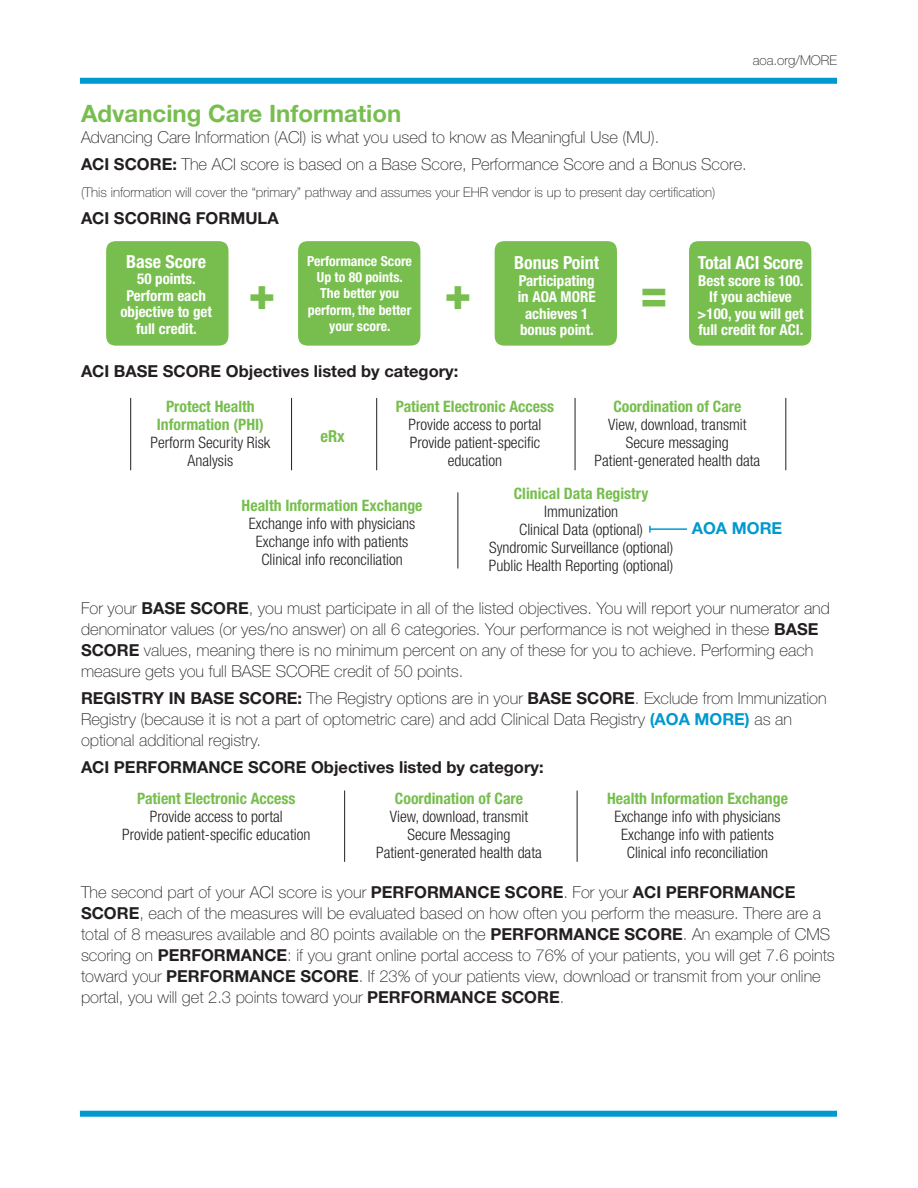
<style>
.page{position:relative;width:918px;height:1188px;background:#fff}
.page>*{position:absolute;margin:0;border:0;box-sizing:border-box;transform-origin:0 0}
.t1{font:800 45.15px "Helvetica Neue";color:#77be4e}
.t2{font:700 24px "Helvetica Neue";color:#77be4e}
.t3{font:700 condensed 18px "Helvetica Neue";color:#fff}
.t4{font:100 16.5px/21px "Helvetica Neue";color:#231f20}
.t5{font:700 16.5px "Helvetica Neue";color:#231f20}
.t6{font:700 16.5px "Helvetica Neue";color:#0099cf}
.t7{font:700 condensed 16.5px "Helvetica Neue";color:#77be4e}
.t8{font:300 condensed 15.75px/18px "Helvetica Neue";color:#231f20;text-align:center}
.t9{font:700 condensed 15.75px/18px "Helvetica Neue";color:#77be4e;text-align:center}
.t10{font:700 condensed 15px/16.5px "Helvetica Neue";color:#fff;text-align:center}
.t11{font:700 condensed 13.8px/16.2px "Helvetica Neue";color:#fff;text-align:center}
.t12{font:100 13.5px "Helvetica Neue";color:#231f20}
.s1{font-weight:700}
.s2{font-weight:700;color:#0099cf}
</style>
<div class="page">
<div style="left:689px;top:241px;width:122px;height:105px;background:#77be4e;border-radius:10px"></div>
<div style="left:495px;top:241px;width:122px;height:105px;background:#77be4e;border-radius:10px"></div>
<div style="left:298px;top:241px;width:122px;height:105px;background:#77be4e;border-radius:10px"></div>
<div style="left:80px;top:78px;width:757px;height:6px;background:#0099cf"></div>
<div style="left:106px;top:241px;width:122px;height:105px;background:#77be4e;border-radius:10px"></div>
<hr style="left:291px;top:398px;width:1px;height:72px;background:#231f20">
<hr style="left:130px;top:398px;width:1px;height:72px;background:#231f20">
<hr style="left:650px;top:528px;width:37px;height:2px;background:#0099cf">
<svg style="left:649px;top:526px;width:2px;height:7px"></svg>
<hr style="left:575px;top:398px;width:1px;height:72px;background:#231f20">
<hr style="left:376px;top:398px;width:1px;height:72px;background:#231f20">
<hr style="left:785px;top:398px;width:1px;height:72px;background:#231f20">
<hr style="left:458px;top:492px;width:1px;height:77px;background:#231f20">
<hr style="left:344px;top:791px;width:1px;height:71px;background:#231f20">
<hr style="left:577px;top:791px;width:1px;height:71px;background:#231f20">
<div style="left:80px;top:1111px;width:757px;height:6px;background:#0099cf"></div>
<p class="t12" style="left:753px;top:52px;width:86px">aoa.org/MORE</p>
<p class="t2" style="left:81px;top:99px;width:322px">Advancing Care Information</p>
<p class="t4" style="left:81px;top:127px;width:580px">Advancing Care Information (ACI) is what you used to know as Meaningful Use (MU).</p>
<p class="t4" style="left:81px;top:154px;width:667px"><span class="s1">ACI SCORE:</span> The ACI score is based on a Base Score, Performance Score and a Bonus Score.</p>
<p class="t12" style="left:81px;top:185px;width:636px">(This information will cover the “primary” pathway and assumes your EHR vendor is up to present day certification)</p>
<p class="t5" style="left:81px;top:208px;width:199px">ACI SCORING FORMULA</p>
<p class="t3" style="left:126px;top:250px;width:81px">Base Score</p>
<p class="t10" style="left:137px;top:270px;width:60px">50 points.</p>
<p class="t10" style="left:120px;top:287px;width:93px">Perform each objective to get</p>
<p class="t10" style="left:136px;top:320px;width:62px">full credit.</p>
<p class="t11" style="left:307px;top:253px;width:106px">Performance Score</p>
<p class="t11" style="left:308px;top:269px;width:105px">Up to 80 points.<br>The better you perform, the better your score.</p>
<p class="t3" style="left:514px;top:252px;width:87px">Bonus Point</p>
<p class="t10" style="left:518px;top:272px;width:79px">Participating in AOA MORE achieves 1 bonus point.</p>
<p class="t1" style="left:249px;top:266px;width:29px">+</p>
<p class="t1" style="left:445px;top:266px;width:29px">+</p>
<p class="t1" style="left:640px;top:266px;width:29px">=</p>
<p class="t5" style="left:81px;top:361px;width:379px">ACI BASE SCORE Objectives listed by category:</p>
<p class="t3" style="left:698px;top:252px;width:107px">Total ACI Score</p>
<p class="t10" style="left:698px;top:272px;width:107px">Best score is 100.</p>
<p class="t10" style="left:698px;top:288px;width:108px">If you achieve &gt;100, you will get full credit for ACI.</p>
<p class="t9" style="left:157px;top:397px;width:108px">Protect Health<br>Information (PHI)</p>
<p class="t8" style="left:150px;top:433px;width:121px">Perform Security Risk<br>Analysis</p>
<p class="t7" style="left:320px;top:426px;width:26px">eRx</p>
<p class="t9" style="left:396px;top:397px;width:160px">Patient Electronic Access</p>
<p class="t8" style="left:409px;top:415px;width:134px">Provide access to portal</p>
<p class="t8" style="left:410px;top:433px;width:132px">Provide patient-specific education</p>
<p class="t9" style="left:613px;top:397px;width:130px">Coordination of Care</p>
<p class="t8" style="left:608px;top:415px;width:140px">View, download, transmit</p>
<p class="t8" style="left:626px;top:433px;width:105px">Secure messaging</p>
<p class="t8" style="left:595px;top:451px;width:167px">Patient-generated health data</p>
<p class="t9" style="left:242px;top:496px;width:182px">Health Information Exchange</p>
<p class="t8" style="left:249px;top:514px;width:168px">Exchange info with physicians</p>
<p class="t8" style="left:256px;top:532px;width:154px">Exchange info with patients</p>
<p class="t8" style="left:261px;top:550px;width:143px">Clinical info reconciliation</p>
<p class="t9" style="left:514px;top:484px;width:136px">Clinical Data Registry</p>
<p class="t8" style="left:544px;top:502px;width:76px">Immunization</p>
<p class="t8" style="left:519px;top:520px;width:125px">Clinical Data (optional)</p>
<p class="t8" style="left:489px;top:538px;width:186px">Syndromic Surveillance (optional)</p>
<p class="t8" style="left:489px;top:556px;width:186px">Public Health Reporting (optional)</p>
<p class="t6" style="left:692px;top:518px;width:92px">AOA MORE</p>
<p class="t4" style="left:81px;top:598px;width:751px">For your <span class="s1">BASE SCORE</span>, you must participate in all of the listed objectives. You will report your numerator and denominator values (or yes/no answer) on all 6 categories. Your performance is not weighed in these <span class="s1">BASE SCORE</span> values, meaning there is no minimum percent on any of these for you to achieve. Performing each measure gets you full BASE SCORE credit of 50 points.</p>
<p class="t4" style="left:81px;top:688px;width:747px"><span class="s1">REGISTRY IN BASE SCORE:</span> The Registry options are in your <span class="s1">BASE SCORE</span>. Exclude from Immunization<br>Registry (because it is not a part of optometric care) and add Clinical Data Registry <span class="s2">(AOA MORE)</span> as an optional additional registry.</p>
<p class="t5" style="left:81px;top:757px;width:464px">ACI PERFORMANCE SCORE Objectives listed by category:</p>
<p class="t9" style="left:137px;top:789px;width:160px">Patient Electronic Access</p>
<p class="t8" style="left:150px;top:807px;width:134px">Provide access to portal</p>
<p class="t8" style="left:122px;top:825px;width:190px">Provide patient-specific education</p>
<p class="t9" style="left:395px;top:789px;width:130px">Coordination of Care</p>
<p class="t8" style="left:390px;top:807px;width:140px">View, download, transmit</p>
<p class="t8" style="left:408px;top:825px;width:105px">Secure Messaging</p>
<p class="t8" style="left:376px;top:843px;width:167px">Patient-generated health data</p>
<p class="t9" style="left:607px;top:789px;width:182px">Health Information Exchange</p>
<p class="t8" style="left:614px;top:807px;width:168px">Exchange info with physicians</p>
<p class="t8" style="left:621px;top:825px;width:154px">Exchange info with patients</p>
<p class="t8" style="left:627px;top:843px;width:143px">Clinical info reconciliation</p>
<p class="t4" style="left:81px;top:882px;width:755px">The second part of your ACI score is your <span class="s1">PERFORMANCE SCORE</span>. For your <span class="s1">ACI PERFORMANCE SCORE</span>, each of the measures will be evaluated based on how often you perform the measure. There are a total of 8 measures available and 80 points available on the <span class="s1">PERFORMANCE SCORE</span>. An example of CMS scoring on <span class="s1">PERFORMANCE</span>: if you grant online portal access to 76% of your patients, you will get 7.6 points toward your <span class="s1">PERFORMANCE SCORE</span>. If 23% of your patients view, download or transmit from your online portal, you will get 2.3 points toward your <span class="s1">PERFORMANCE SCORE</span>.</p>
</div>
